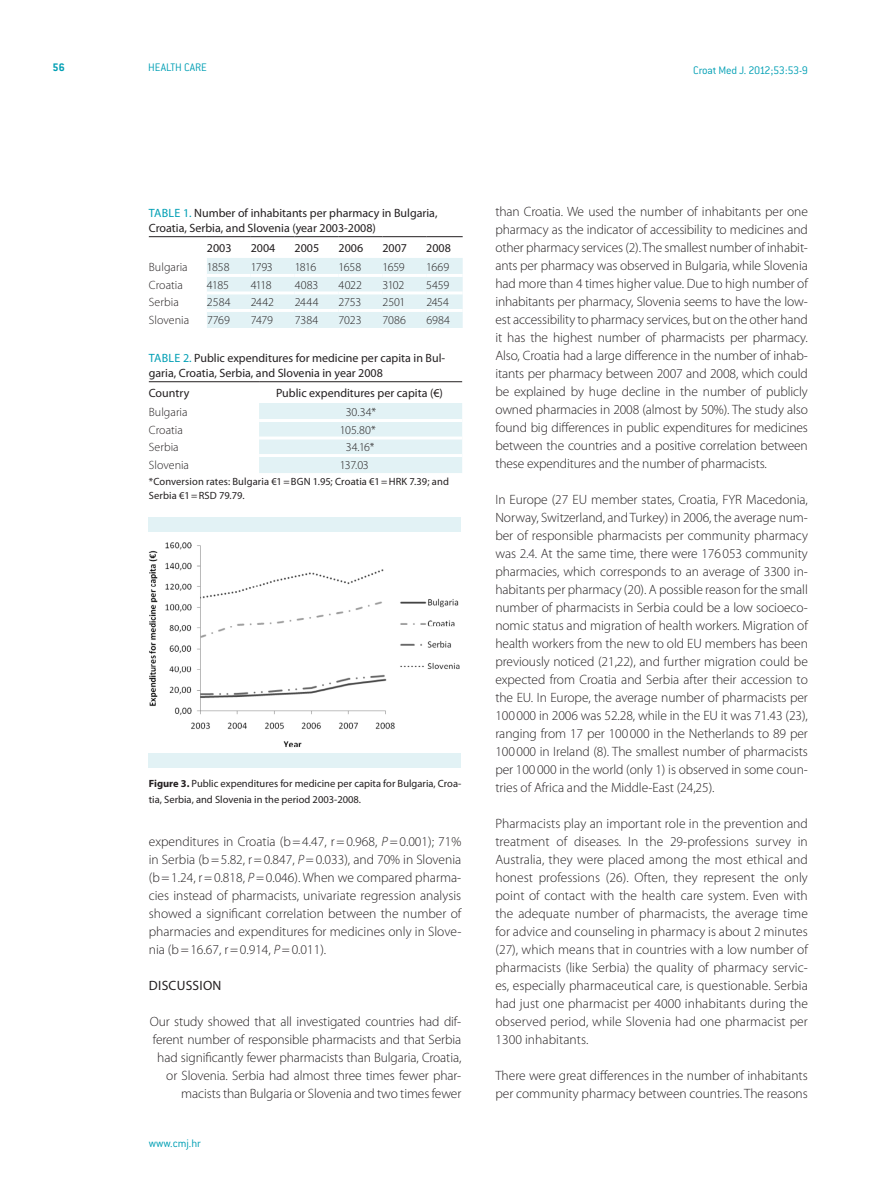
<style>
.page{position:relative;width:893px;height:1191px;background:#fff}
.page>*{position:absolute;margin:0;border:0;box-sizing:border-box;transform-origin:0 0}
.t1{font:300 13.5px/18px "Myriad Pro";letter-spacing:-.01em;color:#231f20;text-align:justify}
.t2{font:13.5px "Myriad Pro";letter-spacing:.02em;color:#231f20}
.t3{font:12px/15px "Myriad Pro";color:#231f20}
.t4{font:300 12px "Myriad Pro";color:#231f20}
.t5{font:300 12px "ITC Conduit LTCE";letter-spacing:-.025em;color:#009fb4}
.t6{font:300 12px "ITC Conduit LTCE";letter-spacing:-.005em;color:#009fb4}
.t7{font:700 12px "ITC Conduit LTCE";color:#009fb4}
.t8{font:10.5px/13.5px "Myriad Pro";color:#231f20}
.s1{color:#009fb4}
.s2{font-weight:700}
.s3{font-style:italic}
</style>
<div class="page">
<div style="left:207px;top:258px;width:256px;height:70px;background:#e2f2f5"></div>
<hr style="left:207px;top:274px;width:44px;height:3px;background:#fff">
<hr style="left:251px;top:274px;width:44px;height:3px;background:#fff">
<hr style="left:295px;top:274px;width:43px;height:3px;background:#fff">
<hr style="left:338px;top:274px;width:44px;height:3px;background:#fff">
<hr style="left:382px;top:274px;width:44px;height:3px;background:#fff">
<hr style="left:426px;top:274px;width:37px;height:3px;background:#fff">
<hr style="left:207px;top:291px;width:44px;height:3px;background:#fff">
<hr style="left:251px;top:291px;width:44px;height:3px;background:#fff">
<hr style="left:295px;top:291px;width:43px;height:3px;background:#fff">
<hr style="left:338px;top:291px;width:44px;height:3px;background:#fff">
<hr style="left:382px;top:291px;width:44px;height:3px;background:#fff">
<hr style="left:426px;top:291px;width:37px;height:3px;background:#fff">
<hr style="left:207px;top:309px;width:44px;height:3px;background:#fff">
<hr style="left:251px;top:309px;width:44px;height:3px;background:#fff">
<hr style="left:295px;top:309px;width:43px;height:3px;background:#fff">
<hr style="left:338px;top:309px;width:44px;height:3px;background:#fff">
<hr style="left:382px;top:309px;width:44px;height:3px;background:#fff">
<hr style="left:426px;top:309px;width:37px;height:3px;background:#fff">
<hr style="left:149px;top:236px;width:58px;height:1px;background:#231f20">
<hr style="left:207px;top:236px;width:44px;height:1px;background:#231f20">
<hr style="left:251px;top:236px;width:44px;height:1px;background:#231f20">
<hr style="left:295px;top:236px;width:43px;height:1px;background:#231f20">
<hr style="left:338px;top:236px;width:44px;height:1px;background:#231f20">
<hr style="left:382px;top:236px;width:44px;height:1px;background:#231f20">
<hr style="left:426px;top:236px;width:37px;height:1px;background:#231f20">
<div style="left:259px;top:403px;width:203px;height:70px;background:#e2f2f5"></div>
<hr style="left:149px;top:381px;width:110px;height:1px;background:#231f20">
<hr style="left:259px;top:381px;width:203px;height:1px;background:#231f20">
<hr style="left:259px;top:419px;width:203px;height:3px;background:#fff">
<hr style="left:259px;top:436px;width:203px;height:3px;background:#fff">
<hr style="left:259px;top:454px;width:203px;height:3px;background:#fff">
<img style="left:149px;top:542px;width:311px;height:205px">
<div style="left:149px;top:517px;width:312px;height:15px;background:#e2f2f5"></div>
<div style="left:149px;top:753px;width:312px;height:15px;background:#e2f2f5"></div>
<p class="t7" style="left:53px;top:60px;width:14px">56</p>
<p class="t6" style="left:148px;top:61px;width:60px">HEALTH CARE</p>
<p class="t5" style="left:693px;top:63px;width:116px">Croat Med J. 2012;53:53-9</p>
<p class="t3" style="left:149px;top:206px;width:290px"><span class="s1">Table 1.</span> Number of inhabitants per pharmacy in Bulgaria,<br>Croatia, Serbia, and Slovenia (year 2003-2008)</p>
<p class="t3" style="left:207px;top:240px;width:26px">2003</p>
<p class="t3" style="left:251px;top:240px;width:26px">2004</p>
<p class="t3" style="left:295px;top:240px;width:26px">2005</p>
<p class="t3" style="left:339px;top:240px;width:26px">2006</p>
<p class="t3" style="left:382px;top:240px;width:26px">2007</p>
<p class="t3" style="left:426px;top:240px;width:26px">2008</p>
<p class="t4" style="left:149px;top:260px;width:40px">Bulgaria</p>
<p class="t4" style="left:207px;top:260px;width:24px">1858</p>
<p class="t4" style="left:251px;top:260px;width:24px">1793</p>
<p class="t4" style="left:295px;top:260px;width:23px">1816</p>
<p class="t4" style="left:339px;top:260px;width:24px">1658</p>
<p class="t4" style="left:382px;top:260px;width:24px">1659</p>
<p class="t4" style="left:426px;top:260px;width:24px">1669</p>
<p class="t4" style="left:149px;top:277px;width:35px">Croatia</p>
<p class="t4" style="left:207px;top:277px;width:24px">4185</p>
<p class="t4" style="left:251px;top:277px;width:22px">4118</p>
<p class="t4" style="left:295px;top:277px;width:25px">4083</p>
<p class="t4" style="left:339px;top:277px;width:25px">4022</p>
<p class="t4" style="left:382px;top:277px;width:23px">3102</p>
<p class="t4" style="left:426px;top:277px;width:24px">5459</p>
<p class="t4" style="left:149px;top:295px;width:31px">Serbia</p>
<p class="t4" style="left:207px;top:295px;width:25px">2584</p>
<p class="t4" style="left:251px;top:295px;width:25px">2442</p>
<p class="t4" style="left:295px;top:295px;width:25px">2444</p>
<p class="t4" style="left:339px;top:295px;width:24px">2753</p>
<p class="t4" style="left:382px;top:295px;width:24px">2501</p>
<p class="t4" style="left:426px;top:295px;width:24px">2454</p>
<p class="t4" style="left:149px;top:312px;width:42px">Slovenia</p>
<p class="t4" style="left:207px;top:312px;width:24px">7769</p>
<p class="t4" style="left:251px;top:312px;width:24px">7479</p>
<p class="t4" style="left:295px;top:312px;width:25px">7384</p>
<p class="t4" style="left:339px;top:312px;width:24px">7023</p>
<p class="t4" style="left:382px;top:312px;width:25px">7086</p>
<p class="t4" style="left:426px;top:312px;width:25px">6984</p>
<p class="t3" style="left:149px;top:351px;width:298px"><span class="s1">Table 2.</span> Public expenditures for medicine per capita in Bul&shy;garia, Croatia, Serbia, and Slovenia in year 2008</p>
<p class="t3" style="left:149px;top:385px;width:42px">Country</p>
<p class="t3" style="left:276px;top:385px;width:168px">Public expenditures per capita (€)</p>
<p class="t4" style="left:149px;top:405px;width:40px">Bulgaria</p>
<p class="t4" style="left:346px;top:405px;width:32px">30.34*</p>
<p class="t4" style="left:149px;top:422px;width:35px">Croatia</p>
<p class="t4" style="left:340px;top:422px;width:37px">105.80*</p>
<p class="t4" style="left:149px;top:440px;width:31px">Serbia</p>
<p class="t4" style="left:346px;top:440px;width:30px">34.16*</p>
<p class="t4" style="left:149px;top:457px;width:42px">Slovenia</p>
<p class="t4" style="left:340px;top:457px;width:30px">137.03</p>
<p class="t8" style="left:149px;top:475px;width:302px">*Conversion rates: Bulgaria €1=BGN 1.95; Croatia €1= HRK 7.39; and<br>Serbia €1= RSD 79.79.</p>
<p class="t8" style="left:149px;top:775px;width:314px;line-height:15.8px"><span class="s2">Figure 3.</span> Public expenditures for medicine per capita for Bulgaria, Croa&shy;tia, Serbia, and Slovenia in the period 2003-2008.</p>
<p class="t1" style="left:149px;top:832px;width:314px">expenditures in Croatia (b=4.47, r=0.968, <span class="s3">P</span>=0.001); 71% in Serbia (b=5.82, r=0.847, <span class="s3">P</span>=0.033), and 70% in Slovenia (b=1.24, r=0.818, <span class="s3">P</span>=0.046). When we compared pharma&shy;cies instead of pharmacists, univariate regression analysis showed a significant correlation between the number of pharmacies and expenditures for medicines only in Slove&shy;nia (b=16.67, r=0.914, <span class="s3">P</span>=0.011).</p>
<p class="t2" style="left:149px;top:977px;width:74px">Discussion</p>
<p class="t1" style="left:150px;top:1012px;width:313px;text-align:right">Our study showed that all investigated countries had dif&shy;ferent number of responsible pharmacists and that Serbia had significantly fewer pharmacists than Bulgaria, Croatia, or Slovenia. Serbia had almost three times fewer phar&shy;macists than Bulgaria or Slovenia and two times fewer</p>
<p class="t6" style="left:149px;top:1136px;width:54px">www.cmj.hr</p>
<p class="t1" style="left:495px;top:202px;width:314px">than Croatia. We used the number of inhabitants per one pharmacy as the indicator of accessibility to medicines and other pharmacy services (2). The smallest number of inhabit&shy;ants per pharmacy was observed in Bulgaria, while Slovenia had more than 4 times higher value. Due to high number of inhabitants per pharmacy, Slovenia seems to have the low&shy;est accessibility to pharmacy services, but on the other hand it has the highest number of pharmacists per pharmacy.<br>Also, Croatia had a large difference in the number of inhab&shy;itants per pharmacy between 2007 and 2008, which could be explained by huge decline in the number of publicly owned pharmacies in 2008 (almost by 50%). The study also found big differences in public expenditures for medicines between the countries and a positive correlation between these expenditures and the number of pharmacists.</p>
<p class="t1" style="left:495px;top:490px;width:314px">In Europe (27 EU member states, Croatia, FYR Macedonia, Norway, Switzerland, and Turkey) in 2006, the average num&shy;ber of responsible pharmacists per community pharmacy was 2.4. At the same time, there were 176053 community pharmacies, which corresponds to an average of 3300 in&shy;habitants per pharmacy (20). A possible reason for the small number of pharmacists in Serbia could be a low socioeco&shy;nomic status and migration of health workers. Migration of health workers from the new to old EU members has been previously noticed (21,22), and further migration could be expected from Croatia and Serbia after their accession to the EU. In Europe, the average number of pharmacists per 100000 in 2006 was 52.28, while in the EU it was 71.43 (23), ranging from 17 per 100000 in the Netherlands to 89 per 100000 in Ireland (8). The smallest number of pharmacists per 100000 in the world (only 1) is observed in some coun&shy;tries of Africa and the Middle-East (24,25).</p>
<p class="t1" style="left:495px;top:814px;width:314px">Pharmacists play an important role in the prevention and treatment of diseases. In the 29-professions survey in Australia, they were placed among the most ethical and honest professions (26). Often, they represent the only point of contact with the health care system. Even with the adequate number of pharmacists, the average time for advice and counseling in pharmacy is about 2 minutes (27), which means that in countries with a low number of pharmacists (like Serbia) the quality of pharmacy servic&shy;es, especially pharmaceutical care, is questionable. Serbia had just one pharmacist per 4000 inhabitants during the observed period, while Slovenia had one pharmacist per 1300 inhabitants.</p>
<p class="t1" style="left:495px;top:1066px;width:314px">There were great differences in the number of inhabitants per community pharmacy between countries. The reasons</p>
</div>
